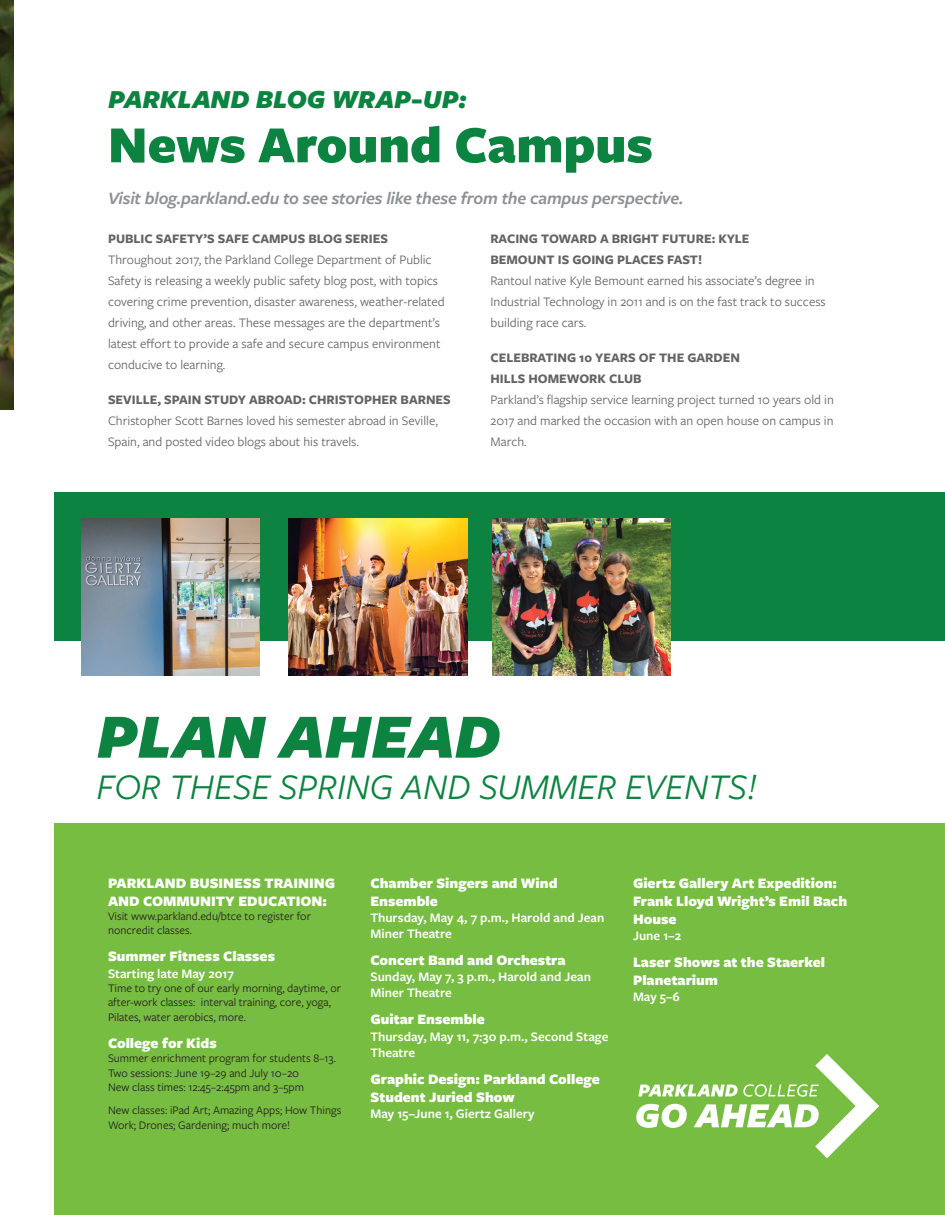
<style>
.page{position:relative;width:945px;height:1215px;background:#fff}
.page>*{position:absolute;margin:0;border:0;box-sizing:border-box;transform-origin:0 0}
.t1{font:italic 900 65.4px "Freight Sans Pro";color:#0c8340}
.t2{font:900 54px "Freight Sans Pro";letter-spacing:-.005em;color:#0c8340}
.t3{font:italic 37.5px "Freight Sans Pro";color:#0c8340}
.t4{font:italic 900 27px "Freight Sans Pro";color:#0c8340}
.t5{font:italic 600 18px "Freight Sans Pro";letter-spacing:-.01em;color:#8e9093}
.t6{font:900 15px/18px "Freight Sans Pro";color:#fff}
.t7{font:13.5px/21px "Freight Sans Pro";color:#636366}
.t8{font:600 13.5px/16.2px "Freight Sans Pro";color:#fff}
.t9{font:700 13.5px/21px "Freight Sans Pro";color:#636366}
.t10{font:12px/14.4px "Freight Sans Pro";color:#231f20}
</style>
<div class="page">
<div style="left:54px;top:824px;width:891px;height:391px;background:#77bd42"></div>
<img style="left:0;top:0;width:13px;height:410px">
<svg style="left:636px;top:1054px;width:243px;height:104px"></svg>
<div style="left:54px;top:492px;width:891px;height:148px;background:#0c8340"></div>
<img style="left:81px;top:518px;width:178px;height:158px">
<img style="left:289px;top:518px;width:178px;height:158px">
<img style="left:493px;top:518px;width:178px;height:158px">
<h3 class="t4" style="left:108px;top:81px;width:360px">PARKLAND BLOG WRAP-UP:</h3>
<h2 class="t2" style="left:108px;top:107px;width:546px">News Around Campus</h2>
<h3 class="t5" style="left:108px;top:186px;width:577px">Visit blog.parkland.edu to see stories like these from the campus perspective.</h3>
<p class="t9" style="left:108px;top:228px;width:282px">PUBLIC SAFETY’S SAFE CAMPUS BLOG SERIES</p>
<p class="t7" style="left:108px;top:249px;width:338px">Throughout 2017, the Parkland College Department of Public Safety is releasing a weekly public safety blog post, with topics covering crime prevention, disaster awareness, weather-related driving, and other areas. These messages are the department’s latest effort to provide a safe and secure campus environment conducive to learning.</p>
<p class="t9" style="left:108px;top:388px;width:344px">SEVILLE, SPAIN STUDY ABROAD: CHRISTOPHER BARNES</p>
<p class="t7" style="left:108px;top:409px;width:331px">Christopher Scott Barnes loved his semester abroad in Seville,<br>Spain, and posted video blogs about his travels.</p>
<p class="t9" style="left:490px;top:228px;width:261px">RACING TOWARD A BRIGHT FUTURE: KYLE<br>BEMOUNT IS GOING PLACES FAST!</p>
<p class="t7" style="left:490px;top:270px;width:337px">Rantoul native Kyle Bemount earned his associate’s degree in<br>Industrial Technology in 2011 and is on the fast track to success building race cars.</p>
<p class="t9" style="left:490px;top:346px;width:251px">CELEBRATING 10 YEARS OF THE GARDEN<br>HILLS HOMEWORK CLUB</p>
<p class="t7" style="left:490px;top:388px;width:345px;text-align:justify">Parkland’s flagship service learning project turned 10 years old in 2017 and marked the occasion with an open house on campus in March.</p>
<h1 class="t1" style="left:97px;top:691px;width:405px">PLAN AHEAD</h1>
<h3 class="t3" style="left:97px;top:762px;width:662px">FOR THESE SPRING AND SUMMER EVENTS!</h3>
<p class="t6" style="left:108px;top:873px;width:229px">PARKLAND BUSINESS TRAINING<br>AND COMMUNITY EDUCATION:</p>
<p class="t10" style="left:108px;top:908px;width:204px">Visit www.parkland.edu/btce to register for noncredit classes.</p>
<p class="t6" style="left:108px;top:947px;width:169px">Summer Fitness Classes</p>
<p class="t8" style="left:108px;top:965px;width:127px">Starting late May 2017</p>
<p class="t10" style="left:108px;top:980px;width:234px">Time to try one of our early morning, daytime, or after-work classes: interval training, core, yoga,<br>Pilates, water aerobics, more.</p>
<p class="t6" style="left:108px;top:1033px;width:110px">College for Kids</p>
<p class="t10" style="left:108px;top:1051px;width:230px">Summer enrichment program for students 8–13.<br>Two sessions: June 19–29 and July 10–20<br>New class times: 12:45–2:45pm and 3–5pm</p>
<p class="t10" style="left:108px;top:1103px;width:235px">New classes: iPad Art; Amazing Apps; How Things<br>Work; Drones; Gardening; much more!</p>
<p class="t6" style="left:370px;top:873px;width:189px">Chamber Singers and Wind<br>Ensemble</p>
<p class="t8" style="left:370px;top:909px;width:235px">Thursday, May 4, 7 p.m., Harold and Jean<br>Miner Theatre</p>
<p class="t6" style="left:370px;top:951px;width:197px">Concert Band and Orchestra</p>
<p class="t8" style="left:370px;top:968px;width:222px">Sunday, May 7, 3 p.m., Harold and Jean<br>Miner Theatre</p>
<p class="t6" style="left:370px;top:1010px;width:116px">Guitar Ensemble</p>
<p class="t8" style="left:370px;top:1028px;width:239px">Thursday, May 11, 7:30 p.m., Second Stage<br>Theatre</p>
<p class="t6" style="left:370px;top:1069px;width:231px">Graphic Design: Parkland College<br>Student Juried Show</p>
<p class="t8" style="left:370px;top:1105px;width:166px">May 15–June 1, Giertz Gallery</p>
<p class="t6" style="left:633px;top:873px;width:216px">Giertz Gallery Art Expedition:<br>Frank Lloyd Wright’s Emil Bach<br>House</p>
<p class="t8" style="left:633px;top:927px;width:50px">June 1–2</p>
<p class="t6" style="left:633px;top:952px;width:194px">Laser Shows at the Staerkel<br>Planetarium</p>
<p class="t8" style="left:633px;top:988px;width:48px">May 5–6</p>
</div>
